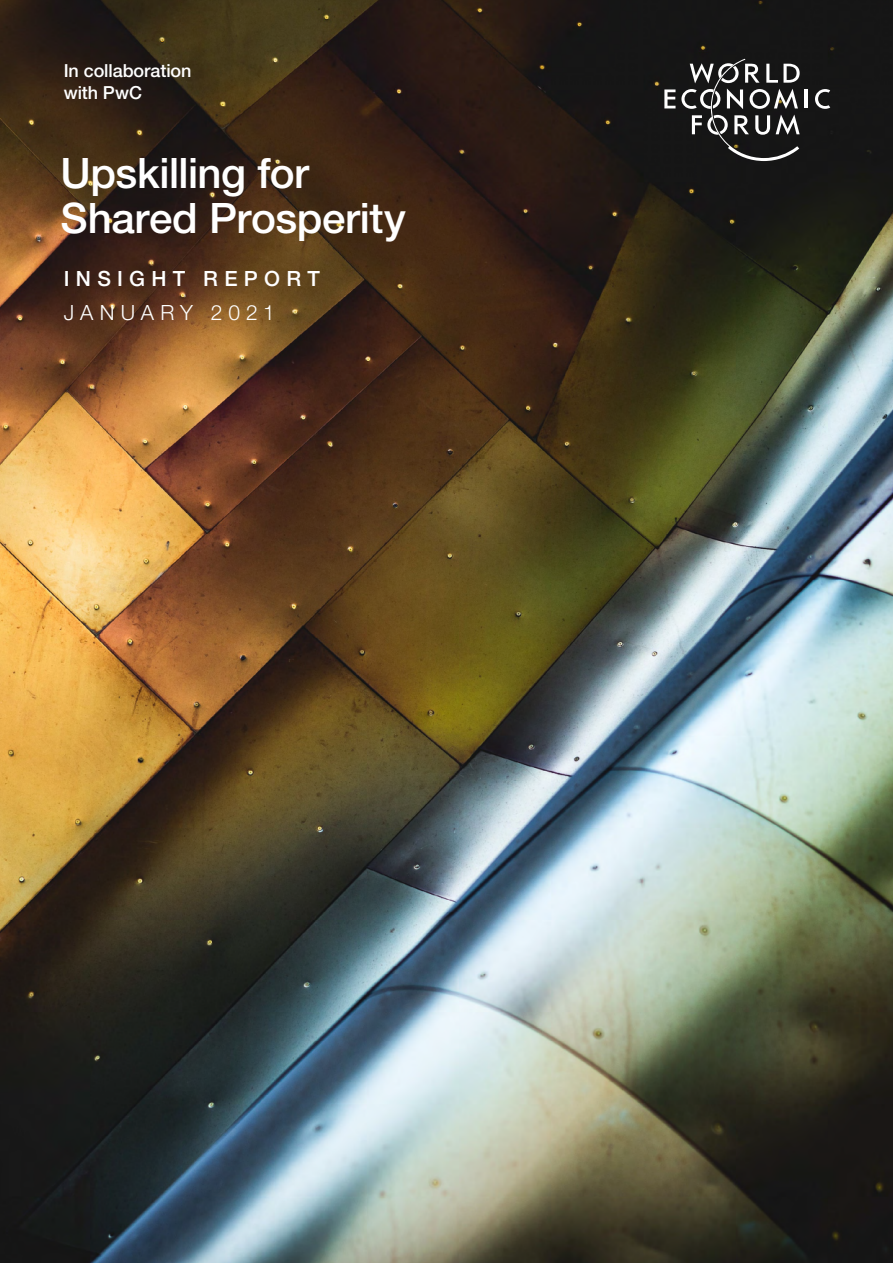
<style>
.page{position:relative;width:893px;height:1263px;background:#fff}
.page>*{position:absolute;margin:0;border:0;box-sizing:border-box;transform-origin:0 0}
.t1{font:500 42px/45px "Helvetica Neue LT Pro";letter-spacing:-.01em;color:#fff}
.t2{font:500 21px "Helvetica Neue LT Pro";letter-spacing:.3em;color:#fff}
.t3{font:300 21px "Helvetica Neue LT Pro";letter-spacing:.28em;color:#fff}
.t4{font:500 18px/22.5px "Helvetica Neue LT Pro";letter-spacing:-.005em;color:#fff}
</style>
<div class="page">
<img style="left:0;top:0;width:893px;height:1263px">
<svg style="left:664px;top:89px;width:11px;height:19px"></svg>
<hr style="left:805px;top:89px;width:3px;height:19px;background:#fff">
<svg style="left:815px;top:89px;width:15px;height:20px"></svg>
<svg style="left:681px;top:59px;width:119px;height:102px"></svg>
<p class="t4" style="left:64px;top:59px;width:129px">In collaboration with PwC</p>
<p class="t1" style="left:61px;top:150px;width:347px">Upskilling for<br>Shared Prosperity</p>
<p class="t2" style="left:64px;top:266px;width:258px">INSIGHT REPORT</p>
<p class="t3" style="left:64px;top:300px;width:213px">JANUARY 2021</p>
</div>
